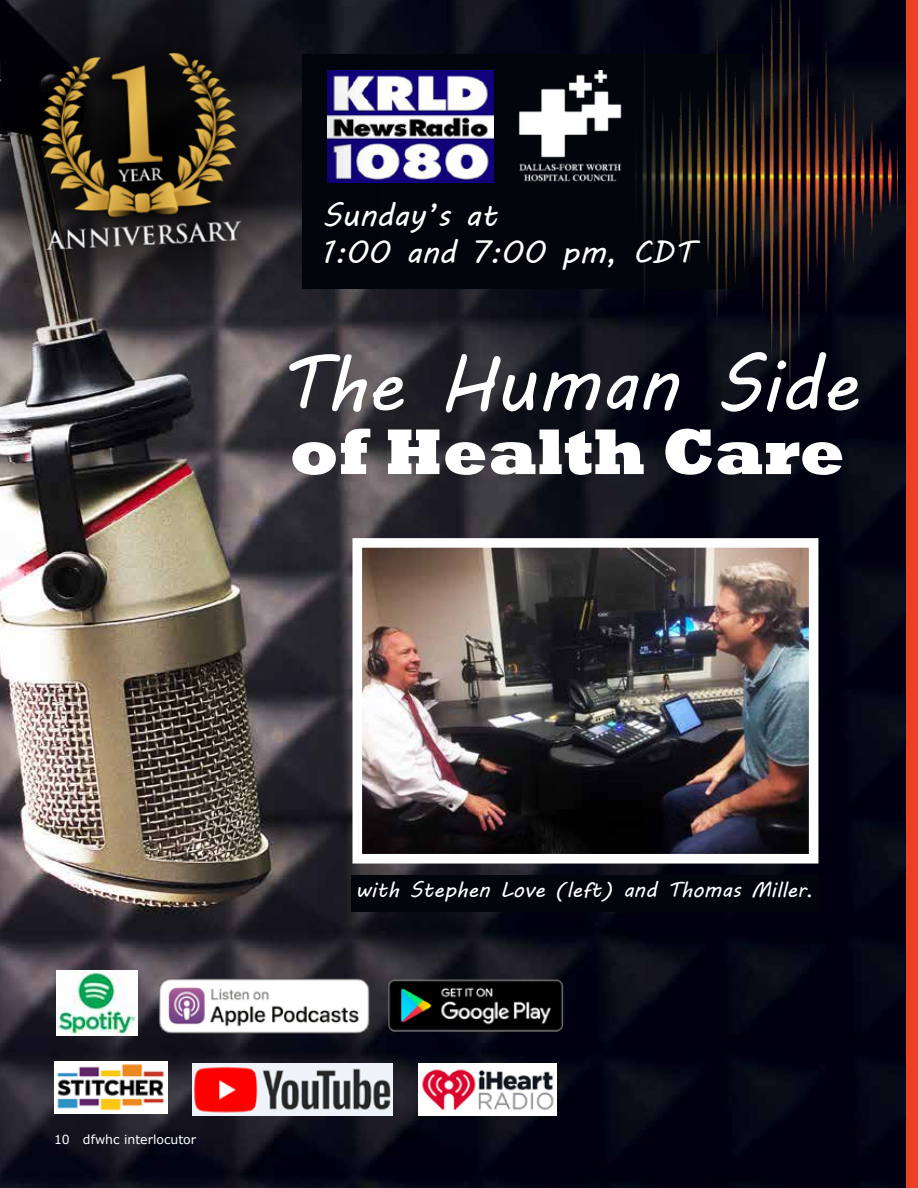
<style>
.page{position:relative;width:918px;height:1188px;background:#fff}
.page>*{position:absolute;margin:0;border:0;box-sizing:border-box;transform-origin:0 0}
.t1{font:75px "MV Boli";color:#fff}
.t2{font:800 65.55px "Rockwell";color:#fff}
.t3{font:31.5px/37.5px "MV Boli";color:#fff}
.t4{font:21.15px "MV Boli";color:#fff}
.t5{font:12.45px "Verdana";color:#fff}
.s1{font-family:"Arial Rounded MT Bold"}
</style>
<div class="page">
<img style="left:0;top:0;width:906px;height:1188px">
<div style="left:351px;top:875px;width:468px;height:37px;background:#02050c"></div>
<img style="left:364px;top:549px;width:443px;height:304px">
<div style="left:353px;top:538px;width:465px;height:326px;border:10px solid #fff"></div>
<div style="left:303px;top:54px;width:447px;height:235px;background:#02050c"></div>
<img style="left:381px;top:70px;width:113px;height:113px">
<img style="left:518px;top:70px;width:104px;height:112px">
<img style="left:193px;top:1064px;width:200px;height:52px">
<img style="left:418px;top:1064px;width:138px;height:51px">
<img style="left:56px;top:971px;width:82px;height:64px">
<img style="left:387px;top:976px;width:177px;height:58px">
<img style="left:158px;top:974px;width:213px;height:60px">
<img style="left:54px;top:1061px;width:114px;height:53px">
<img style="left:634px;top:0;width:264px;height:441px">
<svg style="left:0;top:0;width:381px;height:391px;background:#343238"></svg>
<img style="left:32px;top:35px;width:216px;height:219px">
<div style="left:906px;top:0;width:12px;height:1188px;background:#ea4024"></div>
<h3 class="t3" style="left:322px;top:196px;width:373px">Sunday’s at<br>1:00 and 7:00 pm, CDT</h3>
<h1 class="t1" style="left:277px;top:333px;width:583px">The Human Side</h1>
<h2 class="t2" style="left:290px;top:414px;width:557px">of Health Care</h2>
<p class="t5" style="left:54px;top:1130px;width:144px">10 dfwhc interlocutor</p>
<p class="t4" style="left:356px;top:875px;width:459px">with Stephen Love (left) and Thomas Miller<span class="s1">.</span></p>
</div>
